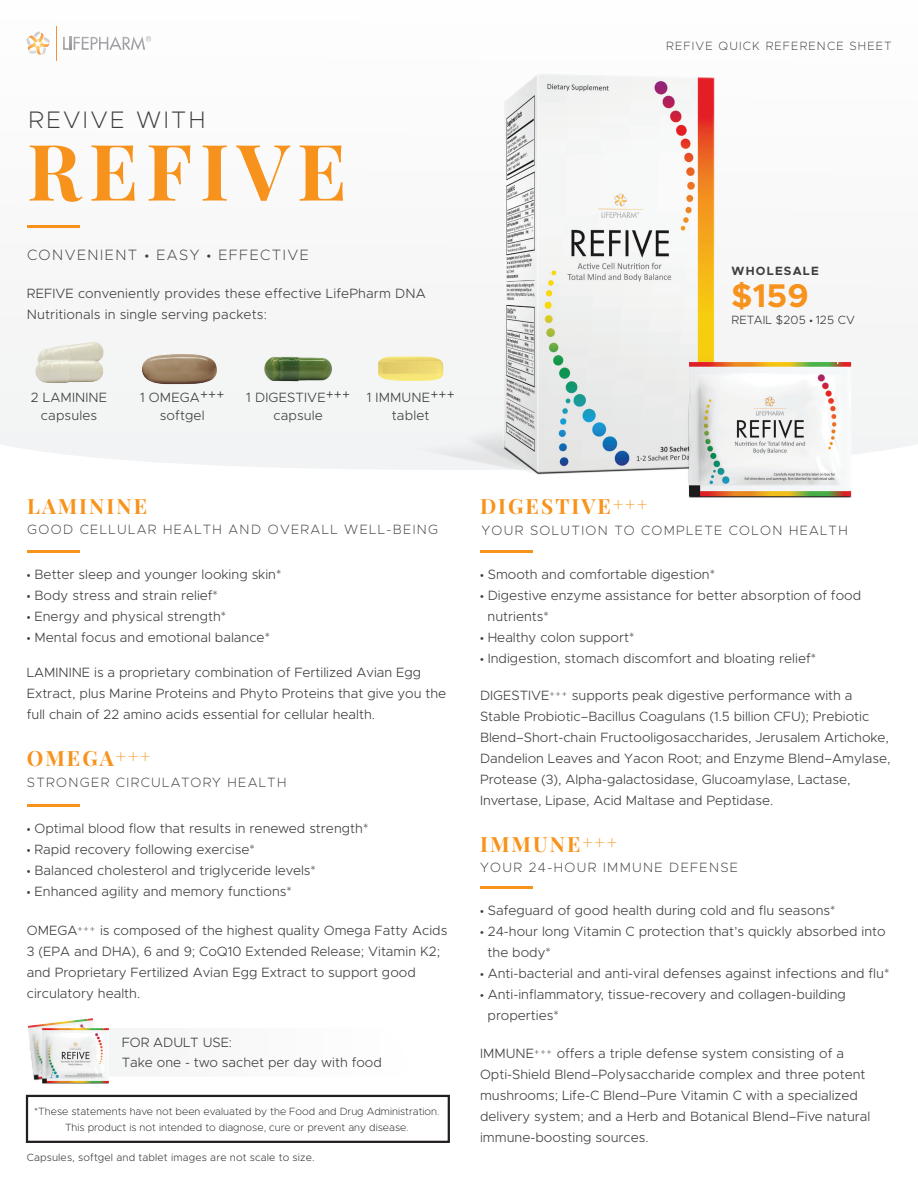
<style>
.page{position:relative;width:918px;height:1188px;background:#fff}
.page>*{position:absolute;margin:0;border:0;box-sizing:border-box;transform-origin:0 0}
.t1{font:700 78px "Playfair Display";letter-spacing:.1em;color:#f7931d}
.t2{font:700 33px "Metropolis";color:#f7931d}
.t3{font:200 24px "Metropolis";letter-spacing:.1em;color:#3e3e3f}
.t4{font:700 21px "Playfair Display";letter-spacing:.1em;color:#f7931d}
.t5{font:200 15px "Metropolis";letter-spacing:.1em;color:#3e3e3f}
.t6{font:300 13.5px/21px "Metropolis";color:#3e3e3f}
.t7{font:200 13.5px "Metropolis";letter-spacing:.1em;color:#3e3e3f}
.t8{font:200 12px "Metropolis";letter-spacing:.1em;color:#3e3e3f}
.t9{font:300 12px "Metropolis";letter-spacing:.01em;color:#3e3e3f}
.t10{font:700 12px "Metropolis";letter-spacing:.1em;color:#3e3e3f}
.t11{font:200 10.5px/16.5px "Metropolis";color:#231f20;text-align:center}
.t12{font:300 10.5px "Metropolis";letter-spacing:.01em;color:#3e3e3f}
.s1{font-family:"Myriad Pro";font-weight:400}
.s2{font-size:18px}
</style>
<div class="page">
<svg style="left:0;top:31px;width:918px;height:438px"></svg>
<img style="left:393px;top:31px;width:430px;height:444px">
<img style="left:674px;top:348px;width:192px;height:150px">
<svg style="left:114px;top:1028px;width:18px;height:48px"></svg>
<hr style="left:56px;top:26px;width:1px;height:34px;background:#f68f3c">
<svg style="left:26px;top:32px;width:24px;height:23px"></svg>
<svg style="left:63px;top:36px;width:88px;height:14px"></svg>
<hr style="left:27px;top:225px;width:53px;height:2px;background:#f7931d">
<hr style="left:27px;top:550px;width:53px;height:2px;background:#f7931d">
<hr style="left:481px;top:550px;width:52px;height:2px;background:#f7931d">
<hr style="left:480px;top:887px;width:53px;height:2px;background:#f7931d">
<hr style="left:27px;top:805px;width:53px;height:2px;background:#f7931d">
<img style="left:137px;top:351px;width:86px;height:35px">
<img style="left:260px;top:355px;width:76px;height:28px">
<img style="left:34px;top:341px;width:70px;height:3px">
<img style="left:34px;top:344px;width:70px;height:40px">
<img style="left:378px;top:356px;width:65px;height:25px">
<div style="left:26px;top:1095px;width:424px;height:48px;border:2px solid #231f20"></div>
<img style="left:27px;top:1018px;width:66px;height:63px">
<img style="left:37px;top:1022px;width:77px;height:62px">
<h3 class="t3" style="left:29px;top:105px;width:178px">REVIVE WITH</h3>
<h1 class="t1" style="left:27px;top:122px;width:321px">REFIVE</h1>
<p class="t5" style="left:27px;top:246px;width:283px">CONVENIENT <span class="s1">•</span> EASY <span class="s1">•</span> EFFECTIVE</p>
<p class="t6" style="left:27px;top:283px;width:401px">REFIVE conveniently provides these effective LifePharm DNA<br>Nutritionals in single serving packets:</p>
<p class="t6" style="left:31px;top:388px;width:78px;line-height:18px;text-align:center">2 LAMININE capsules</p>
<p class="t6" style="left:140px;top:388px;width:86px;line-height:18px;text-align:center">1 OMEGA+++ softgel</p>
<p class="t6" style="left:246px;top:388px;width:105px;line-height:18px;text-align:center">1 DIGESTIVE+++ capsule</p>
<p class="t6" style="left:367px;top:388px;width:89px;line-height:18px;text-align:center">1 IMMUNE+++ tablet</p>
<p class="t8" style="left:666px;top:38px;width:227px">REFIVE QUICK REFERENCE SHEET</p>
<p class="t10" style="left:732px;top:263px;width:89px">WHOLESALE</p>
<p class="t9" style="left:732px;top:312px;width:125px">RETAIL $205 <span class="s1">•</span> 125 CV</p>
<h2 class="t2" style="left:732px;top:275px;width:79px">$159</h2>
<h3 class="t4" style="left:27px;top:492px;width:122px">LAMININE</h3>
<p class="t7" style="left:27px;top:521px;width:413px">GOOD CELLULAR HEALTH AND OVERALL WELL-BEING</p>
<p class="t6" style="left:27px;top:564px;width:256px"><span class="s1">•</span> Better sleep and younger looking skin*</p>
<p class="t6" style="left:27px;top:585px;width:193px"><span class="s1">•</span> Body stress and strain relief*</p>
<p class="t6" style="left:27px;top:606px;width:201px"><span class="s1">•</span> Energy and physical strength*</p>
<p class="t6" style="left:27px;top:627px;width:245px"><span class="s1">•</span> Mental focus and emotional balance*</p>
<p class="t6" style="left:27px;top:661px;width:421px">LAMININE is a proprietary combination of Fertilized Avian Egg<br>Extract, plus Marine Proteins and Phyto Proteins that give you the full chain of 22 amino acids essential for cellular health.</p>
<h3 class="t4" style="left:27px;top:745px;width:125px">OMEGA<span class="s2">+++</span></h3>
<p class="t7" style="left:27px;top:774px;width:261px">STRONGER CIRCULATORY HEALTH</p>
<p class="t6" style="left:27px;top:817px;width:343px"><span class="s1">•</span> Optimal blood flow that results in renewed strength*</p>
<p class="t6" style="left:27px;top:838px;width:229px"><span class="s1">•</span> Rapid recovery following exercise*</p>
<p class="t6" style="left:27px;top:859px;width:291px"><span class="s1">•</span> Balanced cholesterol and triglyceride levels*</p>
<p class="t6" style="left:27px;top:880px;width:266px"><span class="s1">•</span> Enhanced agility and memory functions*</p>
<p class="t6" style="left:27px;top:920px;width:422px">OMEGA<sup>+++</sup> is composed of the highest quality Omega Fatty Acids 3 (EPA and DHA), 6 and 9; CoQ10 Extended Release; Vitamin K2; and Proprietary Fertilized Avian Egg Extract to support good circulatory health.</p>
<p class="t6" style="left:122px;top:1033px;width:262px;line-height:19.5px">FOR ADULT USE:<br>Take one - two sachet per day with food</p>
<p class="t11" style="left:34px;top:1103px;width:407px">*These statements have not been evaluated by the Food and Drug Administration.<br>This product is not intended to diagnose, cure or prevent any disease.</p>
<p class="t12" style="left:27px;top:1151px;width:289px">Capsules, softgel and tablet images are not scale to size.</p>
<h3 class="t4" style="left:480px;top:492px;width:169px">DIGESTIVE<span class="s2">+++</span></h3>
<p class="t7" style="left:481px;top:521px;width:368px">YOUR SOLUTION TO COMPLETE COLON HEALTH</p>
<p class="t6" style="left:480px;top:564px;width:237px"><span class="s1">•</span> Smooth and comfortable digestion*</p>
<p class="t6" style="left:488px;top:585px;width:375px;text-indent:-8px"><span class="s1">•</span> Digestive enzyme assistance for better absorption of food nutrients*</p>
<p class="t6" style="left:480px;top:627px;width:156px"><span class="s1">•</span> Healthy colon support*</p>
<p class="t6" style="left:480px;top:648px;width:337px"><span class="s1">•</span> Indigestion, stomach discomfort and bloating relief*</p>
<p class="t6" style="left:480px;top:685px;width:412px">DIGESTIVE<sup>+++</sup> supports peak digestive performance with a Stable Probiotic–Bacillus Coagulans (1.5 billion CFU); Prebiotic Blend–Short-chain Fructooligosaccharides, Jerusalem Artichoke, Dandelion Leaves and Yacon Root; and Enzyme Blend–Amylase, Protease (3), Alpha-galactosidase, Glucoamylase, Lactase, Invertase, Lipase, Acid Maltase and Peptidase.</p>
<h3 class="t4" style="left:480px;top:831px;width:138px">IMMUNE<span class="s2">+++</span></h3>
<p class="t7" style="left:480px;top:859px;width:259px">YOUR 24-HOUR IMMUNE DEFENSE</p>
<p class="t6" style="left:480px;top:900px;width:357px"><span class="s1">•</span> Safeguard of good health during cold and flu seasons*</p>
<p class="t6" style="left:488px;top:921px;width:400px;text-indent:-8px"><span class="s1">•</span> 24-hour long Vitamin C protection that’s quickly absorbed into the body*</p>
<p class="t6" style="left:480px;top:963px;width:411px"><span class="s1">•</span> Anti-bacterial and anti-viral defenses against infections and flu*</p>
<p class="t6" style="left:488px;top:984px;width:360px;text-indent:-8px"><span class="s1">•</span> Anti-inflammatory, tissue-recovery and collagen-building properties*</p>
<p class="t6" style="left:480px;top:1042px;width:392px">IMMUNE<sup>+++</sup> offers a triple defense system consisting of a Opti-Shield Blend–Polysaccharide complex and three potent mushrooms; Life-C Blend–Pure Vitamin C with a specialized delivery system; and a Herb and Botanical Blend–Five natural immune-boosting sources.</p>
</div>
